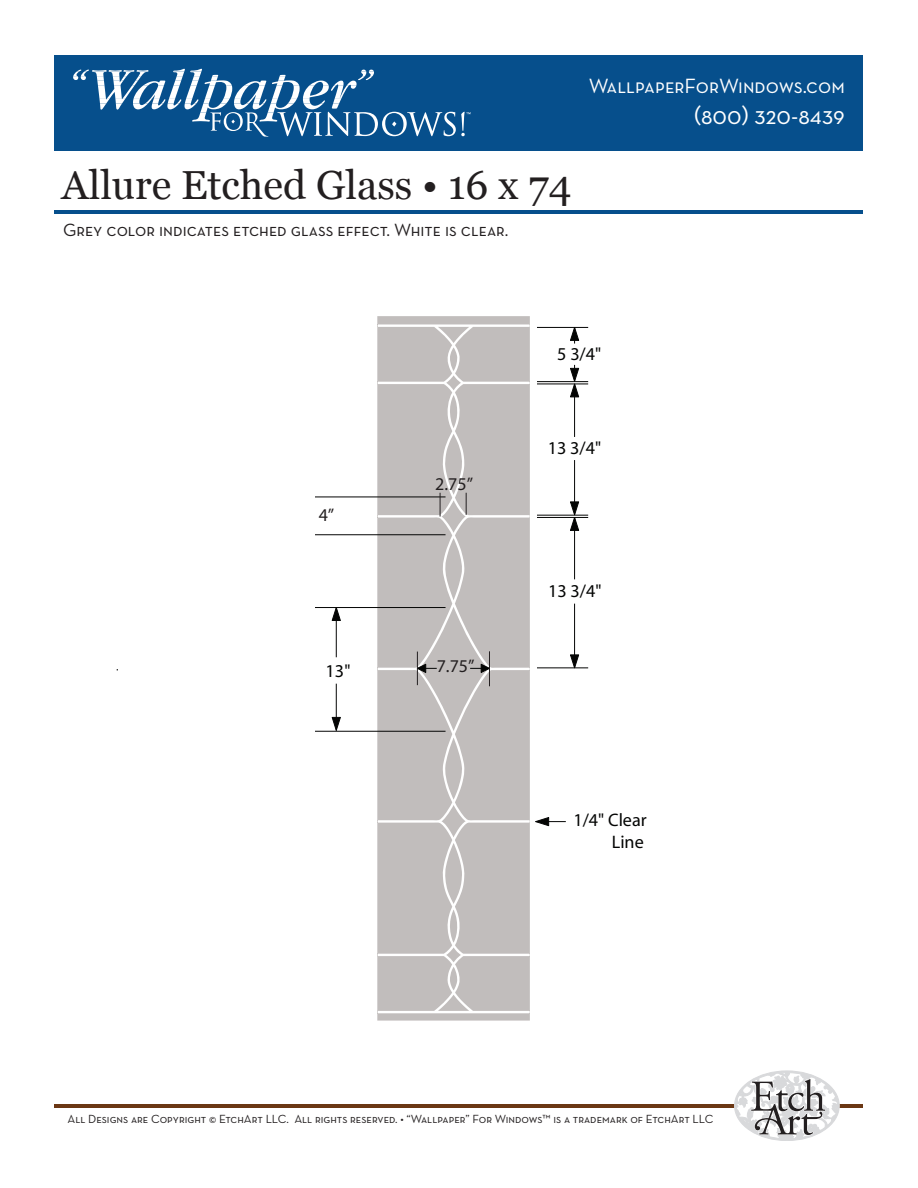
<style>
.page{position:relative;width:918px;height:1188px;background:#fff}
.page>*{position:absolute;margin:0;border:0;box-sizing:border-box;transform-origin:0 0}
.t1{font:40.5px "Georgia";color:#231f20}
.t2{font:25.5px "Neutra Text Book SC";color:#fff}
.t3{font:21px "Neutra Text Book SC";color:#fff}
.t4{font:18.15px/21.8px "Myriad";color:#040504;text-align:right}
.t5{font:18px "Neutra Text Book SC";color:#231f20}
.t6{font:18px "Myriad Pro";color:#231f20}
.t7{font:12px "Neutra Text Book SC";color:#231f20}
</style>
<div class="page">
<div style="left:55px;top:55px;width:808px;height:96px;background:#064f8c"></div>
<hr style="left:55px;top:210px;width:808px;height:4px;background:#064f8c">
<hr style="left:55px;top:1104px;width:808px;height:3px;background:#6b3714">
<svg style="left:73px;top:69px;width:398px;height:68px"></svg>
<svg style="left:734px;top:1071px;width:106px;height:70px"></svg>
<svg style="left:377px;top:316px;width:153px;height:705px;background:#c4c0bf"></svg>
<hr style="left:537px;top:384px;width:51px;height:1px;background:#040504">
<hr style="left:537px;top:515px;width:51px;height:1px;background:#040504">
<hr style="left:574px;top:384px;width:1px;height:53px;background:#040504">
<hr style="left:574px;top:460px;width:1px;height:55px;background:#040504">
<hr style="left:537px;top:327px;width:51px;height:1px;background:#040504">
<hr style="left:537px;top:381px;width:51px;height:1px;background:#040504">
<svg style="left:570px;top:326px;width:10px;height:18px"></svg>
<svg style="left:569px;top:365px;width:11px;height:33px"></svg>
<hr style="left:315px;top:607px;width:131px;height:1px;background:#040504">
<hr style="left:336px;top:608px;width:1px;height:49px;background:#040504">
<hr style="left:336px;top:684px;width:1px;height:46px;background:#040504">
<svg style="left:331px;top:608px;width:10px;height:13px"></svg>
<svg style="left:331px;top:716px;width:10px;height:15px"></svg>
<hr style="left:315px;top:497px;width:131px;height:1px;background:#040504">
<hr style="left:315px;top:731px;width:131px;height:1px;background:#040504">
<hr style="left:315px;top:534px;width:131px;height:1px;background:#040504">
<hr style="left:537px;top:517px;width:51px;height:1px;background:#040504">
<hr style="left:537px;top:667px;width:51px;height:1px;background:#040504">
<hr style="left:574px;top:517px;width:1px;height:62px;background:#040504">
<hr style="left:574px;top:604px;width:1px;height:64px;background:#040504">
<svg style="left:569px;top:501px;width:11px;height:30px"></svg>
<svg style="left:569px;top:654px;width:11px;height:15px"></svg>
<hr style="left:536px;top:821px;width:30px;height:1px;background:#040504">
<svg style="left:535px;top:817px;width:15px;height:10px"></svg>
<svg style="left:416px;top:663px;width:21px;height:10px"></svg>
<svg style="left:470px;top:663px;width:21px;height:10px"></svg>
<hr style="left:417px;top:652px;width:1px;height:33px;background:#231f20">
<hr style="left:489px;top:651px;width:1px;height:35px;background:#231f20">
<svg style="left:440px;top:493px;width:1px;height:24px"></svg>
<svg style="left:466px;top:493px;width:1px;height:22px"></svg>
<h1 class="t1" style="left:62px;top:162px;width:512px">Allure Etched Glass • 16 x 74</h1>
<h3 class="t5" style="left:63px;top:219px;width:447px">Grey color indicates etched glass effect. White is clear.</h3>
<h3 class="t3" style="left:589px;top:73px;width:258px">WallpaperForWindows.com</h3>
<h2 class="t2" style="left:694px;top:100px;width:152px">(800) 320-8439</h2>
<h3 class="t4" style="left:557px;top:344px;width:46px">5 3/4"</h3>
<h3 class="t6" style="left:319px;top:504px;width:17px">4”</h3>
<h3 class="t4" style="left:325px;top:661px;width:27px">13"</h3>
<h3 class="t6" style="left:435px;top:473px;width:39px">2.75”</h3>
<h3 class="t6" style="left:437px;top:655px;width:39px">7.75”</h3>
<h3 class="t4" style="left:548px;top:438px;width:55px">13 3/4"</h3>
<h3 class="t4" style="left:548px;top:581px;width:55px">13 3/4"</h3>
<h3 class="t4" style="left:573px;top:810px;width:75px">1/4" Clear<br>Line</h3>
<p class="t7" style="left:68px;top:1112px;width:647px">All Designs are Copyright © EtchArt LLC. All rights reserved. • “Wallpaper” For Windows™ is a trademark of EtchArt LLC</p>
</div>
